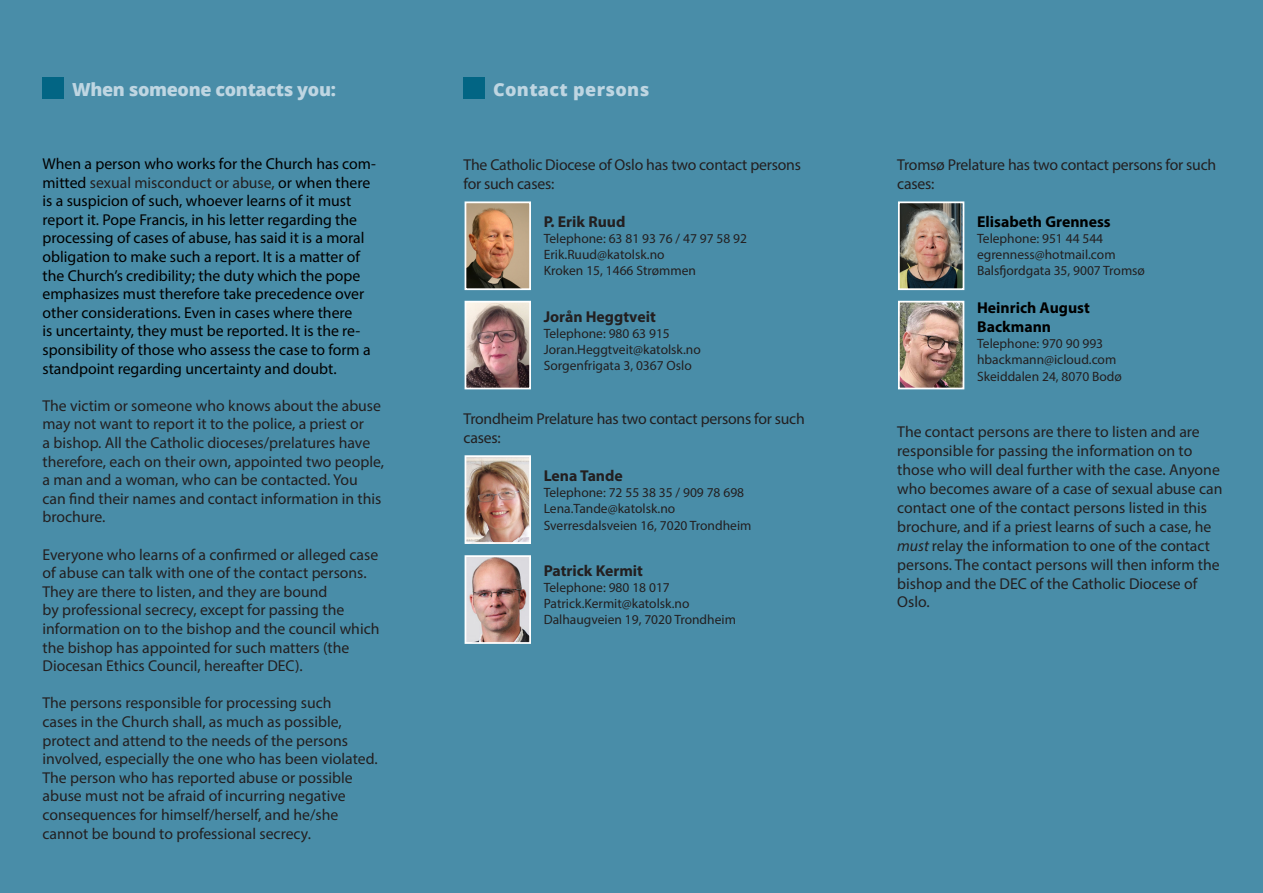
<style>
.page{position:relative;width:1263px;height:893px;background:#498da8}
.page>*{position:absolute;margin:0;border:0;box-sizing:border-box;transform-origin:0 0}
.Heads{font:800 18px "Open Sans";letter-spacing:-.02em;color:#bfd6e2}
.Heads-2{font:800 18px "Open Sans";letter-spacing:.02em;color:#bfd6e2}
.t1{font:15.75px/18.6px "Myriad Pro";color:#231f20}
.Body_Text{font:15.75px/18.6px "Myriad Pro";color:#000}
.t2{font:700 15.75px "Myriad Pro";color:#231f20}
.t3{font:700 15.75px/18.9px "Myriad Pro";color:#000}
.t4{font:13.5px "Myriad Pro";color:#231f20}
.s1{color:#231f20}
.s2{font-style:italic}
</style>
<div class="page">
<div style="left:43px;top:77px;width:21px;height:22px;background:#026584"></div>
<img style="left:468px;top:458px;width:60px;height:83px">
<div style="left:465px;top:455px;width:66px;height:89px;border:2px solid #fff"></div>
<img style="left:468px;top:558px;width:60px;height:83px">
<div style="left:465px;top:555px;width:66px;height:89px;border:2px solid #fff"></div>
<img style="left:468px;top:304px;width:60px;height:82px">
<div style="left:465px;top:301px;width:66px;height:88px;border:2px solid #fff"></div>
<img style="left:468px;top:204px;width:60px;height:83px">
<div style="left:465px;top:201px;width:66px;height:89px;border:2px solid #fff"></div>
<div style="left:463px;top:78px;width:22px;height:21px;background:#026584"></div>
<img style="left:901px;top:304px;width:60px;height:82px">
<div style="left:898px;top:301px;width:66px;height:88px;border:2px solid #fff"></div>
<img style="left:901px;top:204px;width:60px;height:83px">
<div style="left:898px;top:201px;width:66px;height:89px;border:2px solid #fff"></div>
<p class="Heads" style="left:72px;top:75px;width:265px">When someone contacts you:</p>
<p class="Body_Text" style="left:43px;top:154px;width:335px">When a person who works for the Church has com&shy;mitted <span class="s1">sexual misconduct or abuse,</span> or when there is a suspicion of such, whoever learns of it must report it. Pope Francis, in his letter regarding the processing of cases of abuse, has said it is a moral obligation to make such a report. It is a matter of the Church’s credibility; the duty which the pope emphasizes must therefore take precedence over other considerations. Even in cases where there<br>is uncertainty, they must be reported. It is the re&shy;sponsibility of those who assess the case to form a standpoint regarding uncertainty and doubt.</p>
<p class="t1" style="left:43px;top:396px;width:343px">The victim or someone who knows about the abuse may not want to report it to the police, a priest or<br>a bishop. All the Catholic dioceses/prelatures have therefore, each on their own, appointed two people, a man and a woman, who can be contacted. You can find their names and contact information in this brochure.</p>
<p class="t1" style="left:43px;top:545px;width:338px">Everyone who learns of a confirmed or alleged case of abuse can talk with one of the contact persons.<br>They are there to listen, and they are bound<br>by professional secrecy, except for passing the information on to the bishop and the council which the bishop has appointed for such matters (the Diocesan Ethics Council, hereafter DEC).</p>
<p class="t1" style="left:43px;top:694px;width:337px">The persons responsible for processing such<br>cases in the Church shall, as much as possible, protect and attend to the needs of the persons involved, especially the one who has been violated.<br>The person who has reported abuse or possible abuse must not be afraid of incurring negative consequences for himself/herself, and he/she cannot be bound to professional secrecy.</p>
<p class="Heads-2" style="left:493px;top:76px;width:158px">Contact persons</p>
<p class="t1" style="left:463px;top:155px;width:339px">The Catholic Diocese of Oslo has two contact persons for such cases:</p>
<p class="t2" style="left:544px;top:211px;width:83px">P. Erik Ruud</p>
<p class="t4" style="left:544px;top:230px;width:205px">Telephone: 63 81 93 76 / 47 97 58 92</p>
<p class="t4" style="left:544px;top:246px;width:122px">Erik.Ruud@katolsk.no</p>
<p class="t4" style="left:544px;top:262px;width:154px">Kroken 15, 1466 Strømmen</p>
<p class="t2" style="left:544px;top:306px;width:114px">Jorån Heggtveit</p>
<p class="t4" style="left:544px;top:325px;width:128px">Telephone: 980 63 915</p>
<p class="t4" style="left:544px;top:341px;width:159px">Joran.Heggtveit@katolsk.no</p>
<p class="t4" style="left:544px;top:357px;width:150px">Sorgenfrigata 3, 0367 Oslo</p>
<p class="t1" style="left:463px;top:409px;width:343px">Trondheim Prelature has two contact persons for such cases:</p>
<p class="t2" style="left:544px;top:465px;width:81px">Lena Tande</p>
<p class="t4" style="left:544px;top:484px;width:202px">Telephone: 72 55 38 35 / 909 78 698</p>
<p class="t4" style="left:544px;top:500px;width:133px">Lena.Tande@katolsk.no</p>
<p class="t4" style="left:544px;top:517px;width:209px">Sverresdalsveien 16, 7020 Trondheim</p>
<p class="t2" style="left:544px;top:560px;width:101px">Patrick Kermit</p>
<p class="t4" style="left:544px;top:579px;width:128px">Telephone: 980 18 017</p>
<p class="t4" style="left:544px;top:595px;width:147px">Patrick.Kermit@katolsk.no</p>
<p class="t4" style="left:544px;top:612px;width:194px">Dalhaugveien 19, 7020 Trondheim</p>
<p class="t1" style="left:897px;top:155px;width:320px">Tromsø Prelature has two contact persons for such cases:</p>
<p class="t3" style="left:977px;top:211px;width:135px">Elisabeth Grenness</p>
<p class="t4" style="left:977px;top:230px;width:128px">Telephone: 951 44 544</p>
<p class="t4" style="left:977px;top:246px;width:140px">egrenness@hotmail.com</p>
<p class="t4" style="left:977px;top:262px;width:169px">Balsfjordgata 35, 9007 Tromsø</p>
<p class="t3" style="left:977px;top:298px;width:114px">Heinrich August<br>Backmann</p>
<p class="t4" style="left:977px;top:335px;width:128px">Telephone: 970 90 993</p>
<p class="t4" style="left:977px;top:352px;width:141px">hbackmann@icloud.com</p>
<p class="t4" style="left:977px;top:368px;width:146px">Skeiddalen 24, 8070 Bodø</p>
<p class="t1" style="left:897px;top:422px;width:327px">The contact persons are there to listen and are responsible for passing the information on to those who will deal further with the case. Anyone who becomes aware of a case of sexual abuse can contact one of the contact persons listed in this brochure, and if a priest learns of such a case, he <span class="s2">must</span> relay the information to one of the contact persons. The contact persons will then inform the bishop and the DEC of the Catholic Diocese of Oslo.</p>
</div>
